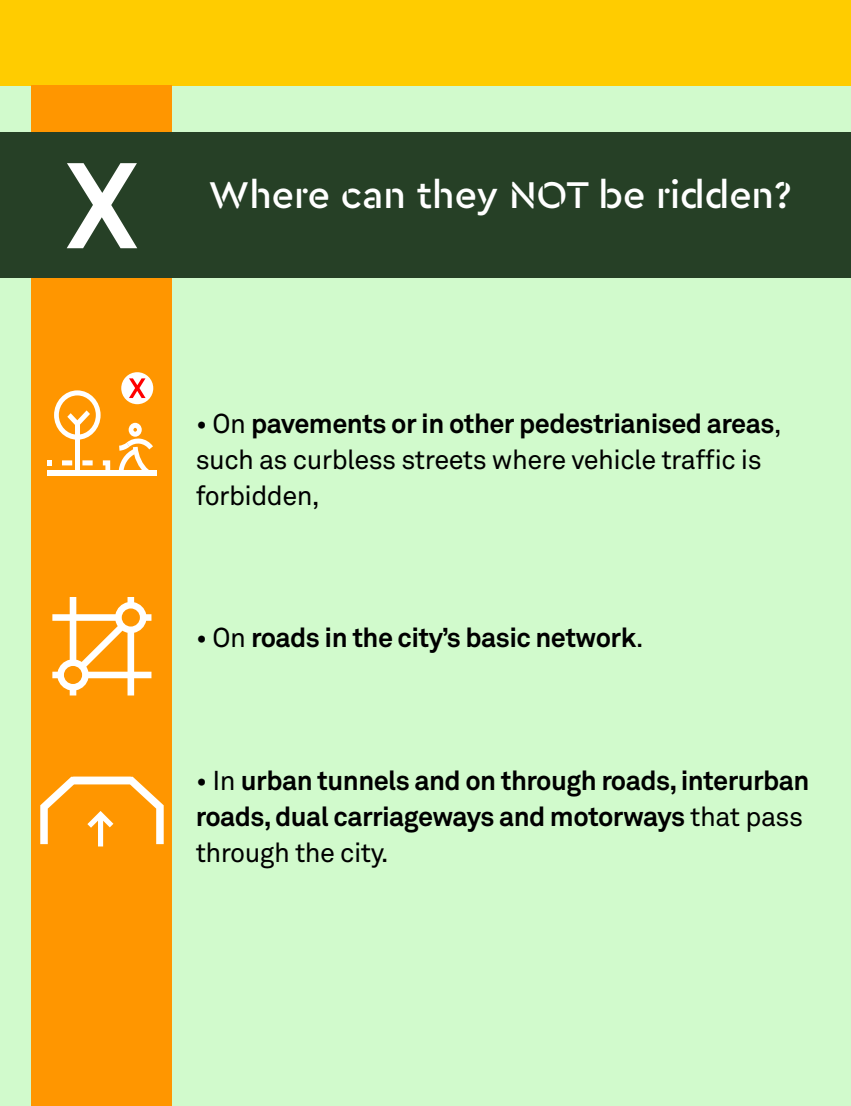
<style>
.page{position:relative;width:851px;height:1106px;background:#fff}
.page>*{position:absolute;margin:0;border:0;box-sizing:border-box;transform-origin:0 0}
.t1{font:500 39px "Cera Stencil Pro";color:#fff}
.t2{font:700 27px/36px "Akkurat Pro";letter-spacing:-.02em;color:#000}
.t3{font:27px/36px "Akkurat Pro";letter-spacing:-.02em;color:#000}
.s1{font-weight:700}
.s2{font-weight:400}
</style>
<div class="page">
<div style="left:0;top:0;width:850px;height:1106px;background:#d1facc"></div>
<div style="left:0;top:0;width:850px;height:85px;background:#fc0"></div>
<div style="left:32px;top:85px;width:140px;height:1021px;background:#ff9600"></div>
<div style="left:0;top:132px;width:850px;height:145px;background:#264026"></div>
<div style="left:51px;top:470px;width:106px;height:5px;background:#fff"></div>
<svg style="left:103px;top:460px;width:7px;height:10px"></svg>
<svg style="left:62px;top:460px;width:31px;height:6px"></svg>
<svg style="left:47px;top:460px;width:5px;height:15px"></svg>
<div style="left:75px;top:424px;width:5px;height:49px;background:#fff"></div>
<svg style="left:54px;top:390px;width:47px;height:50px"></svg>
<svg style="left:118px;top:423px;width:35px;height:47px"></svg>
<div style="left:121px;top:372px;width:32px;height:32px;background:#fff;border-radius:50%"></div>
<svg style="left:129px;top:378px;width:16px;height:20px"></svg>
<svg style="left:52px;top:597px;width:99px;height:98px"></svg>
<svg style="left:40px;top:776px;width:124px;height:70px"></svg>
<svg style="left:67px;top:163px;width:70px;height:85px"></svg>
<h1 class="t1" style="left:208px;top:169px;width:584px">Where can they NOT be ridden?</h1>
<p class="t3" style="left:196px;top:406px;width:587px">• On <span class="s1">pavements or in other pedestrianised areas</span>, such as curbless streets where vehicle traffic is forbidden,</p>
<p class="t2" style="left:196px;top:620px;width:449px"><span class="s2">• On</span> roads in the city’s basic network<span class="s2">.</span></p>
<p class="t2" style="left:196px;top:762px;width:615px"><span class="s2">• In</span> urban tunnels and on through roads, interurban roads, dual carriageways and motorways <span class="s2">that pass through the city.</span></p>
</div>
